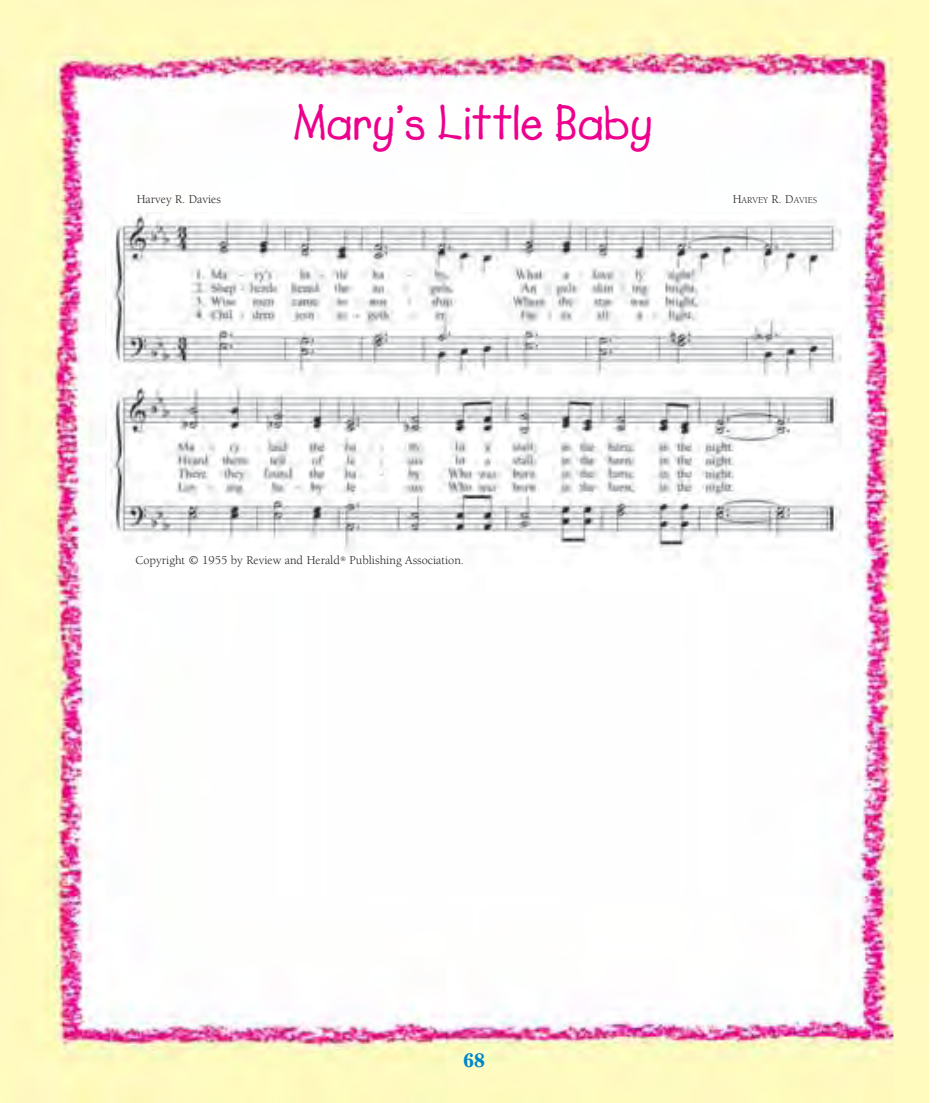
<style>
.page{position:relative;width:945px;height:1103px;background:#fff}
.page>*{position:absolute;margin:0;border:0;box-sizing:border-box;transform-origin:0 0}
.t1{font:49px "Lemonade ICG Bold";color:#ec008c}
.t2{font:700 19.25px "Cheltenham";color:#0086cc}
.t3{font:12.25px "Berkeley";color:#231f20}
.t4{font:9.1px "Berkeley";color:#231f20}
.s1{font-size:12.25px}
</style>
<div class="page">
<img style="left:0;top:0;width:928px;height:1102px">
<img style="left:105px;top:213px;width:737px;height:378px">
<h1 class="t1" style="left:293px;top:105px;width:361px">Mary’s Little Baby</h1>
<p class="t3" style="left:137px;top:194px;width:86px">Harvey R. Davies</p>
<p class="t4" style="left:733px;top:197px;width:86px"><span class="s1">H</span>ARVEY <span class="s1">R. D</span>AVIES</p>
<p class="t3" style="left:136px;top:555px;width:330px">Copyright © 1955 by Review and Herald<sup>®</sup> Publishing Association.</p>
<h2 class="t2" style="left:463px;top:1053px;width:23px">68</h2>
</div>
